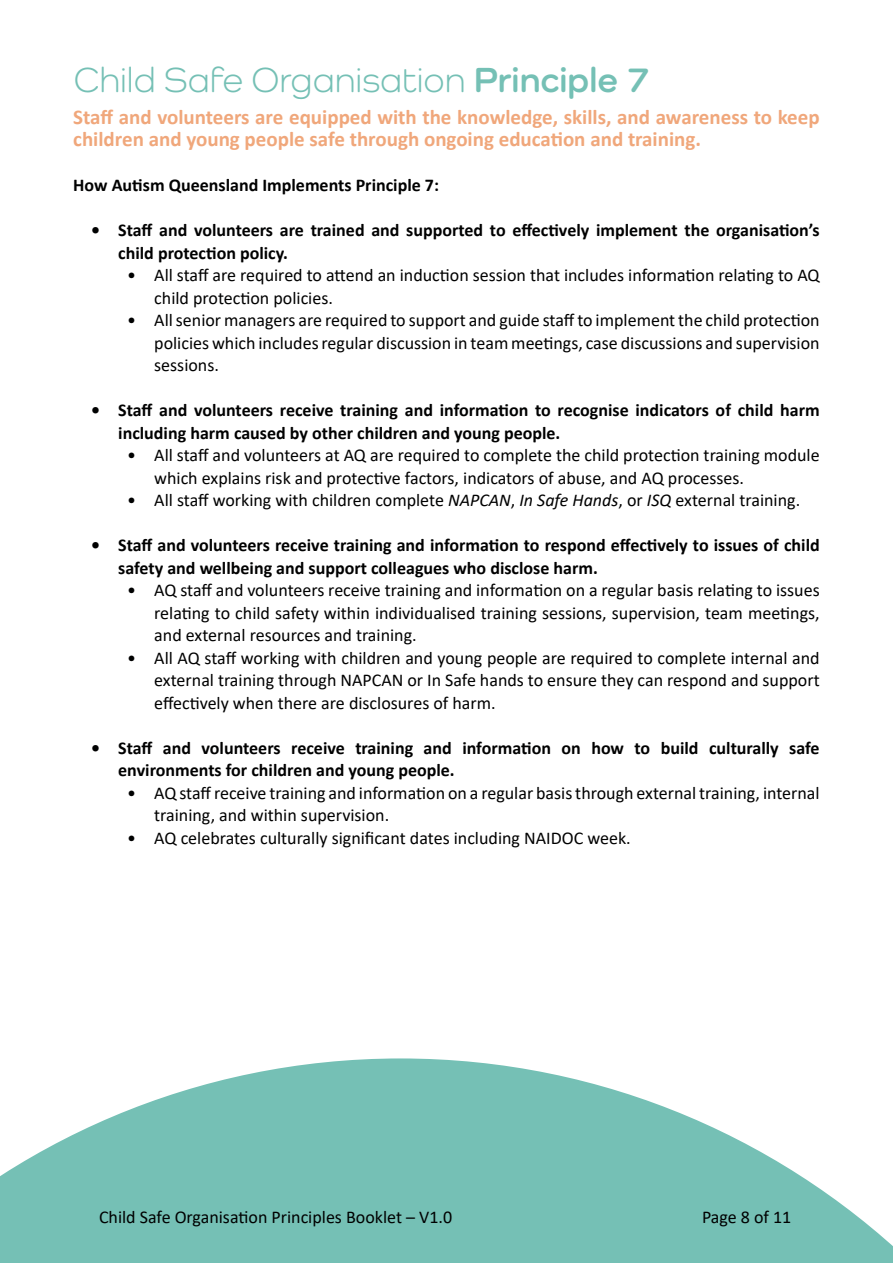
<style>
.page{position:relative;width:893px;height:1263px;background:#fff}
.page>*{position:absolute;margin:0;border:0;box-sizing:border-box;transform-origin:0 0}
.t1{font:36px "Como";color:#75c0b5}
.t2{font:700 21px/22.5px "Calibri";color:#f0a77b}
.t3{font:18px/22.5px "Calibri";color:#000101}
.t4{font:700 18px/22.5px "Calibri";color:#000101}
.s1{font-weight:700}
.s2{font-style:italic}
</style>
<div class="page">
<svg style="left:0;top:1058px;width:893px;height:205px;fill:#75c0b5"></svg>
<h1 class="t1" style="left:74px;top:58px;width:577px">Child Safe Organisation <span class="s1">Principle 7</span></h1>
<p class="t2" style="left:73px;top:105px;width:748px">Staff and volunteers are equipped with the knowledge, skills, and awareness to keep children and young people safe through ongoing education and training.</p>
<p class="t4" style="left:73px;top:174px;width:367px">How Autism Queensland Implements Principle 7:</p>
<p class="t4" style="left:118px;top:219px;width:703px;text-indent:-27px">• Staff and volunteers are trained and supported to effectively implement the organisation’s child protection policy.</p>
<p class="t3" style="left:154px;top:264px;width:667px;text-indent:-27px">• All staff are required to attend an induction session that includes information relating to AQ child protection policies.</p>
<p class="t3" style="left:154px;top:309px;width:667px;text-align:justify;text-indent:-27px">• All senior managers are required to support and guide staff to implement the child protection policies which includes regular discussion in team meetings, case discussions and supervision sessions.</p>
<p class="t4" style="left:118px;top:399px;width:703px;text-indent:-27px">• Staff and volunteers receive training and information to recognise indicators of child harm including harm caused by other children and young people.</p>
<p class="t3" style="left:154px;top:444px;width:667px;text-indent:-27px">• All staff and volunteers at AQ are required to complete the child protection training module which explains risk and protective factors, indicators of abuse, and AQ processes.</p>
<p class="t3" style="left:127px;top:489px;width:674px">• All staff working with children complete <span class="s2">NAPCAN</span>, <span class="s2">In Safe Hands</span>, or <span class="s2">ISQ</span> external training.</p>
<p class="t4" style="left:118px;top:534px;width:703px;text-indent:-27px">• Staff and volunteers receive training and information to respond effectively to issues of child safety and wellbeing and support colleagues who disclose harm.</p>
<p class="t3" style="left:154px;top:579px;width:667px;text-align:justify;text-indent:-27px">• AQ staff and volunteers receive training and information on a regular basis relating to issues relating to child safety within individualised training sessions, supervision, team meetings, and external resources and training.</p>
<p class="t3" style="left:154px;top:646px;width:667px;text-align:justify;text-indent:-27px">• All AQ staff working with children and young people are required to complete internal and external training through NAPCAN or In Safe hands to ensure they can respond and support effectively when there are disclosures of harm.</p>
<p class="t4" style="left:118px;top:736px;width:703px;text-indent:-27px">• Staff and volunteers receive training and information on how to build culturally safe environments for children and young people.</p>
<p class="t3" style="left:154px;top:781px;width:667px;text-indent:-27px">• AQ staff receive training and information on a regular basis through external training, internal training, and within supervision.</p>
<p class="t3" style="left:127px;top:826px;width:505px">• AQ celebrates culturally significant dates including NAIDOC week.</p>
<p class="t3" style="left:99px;top:1205px;width:355px">Child Safe Organisation Principles Booklet – V1.0</p>
<p class="t3" style="left:702px;top:1205px;width:91px">Page 8 of 11</p>
</div>
